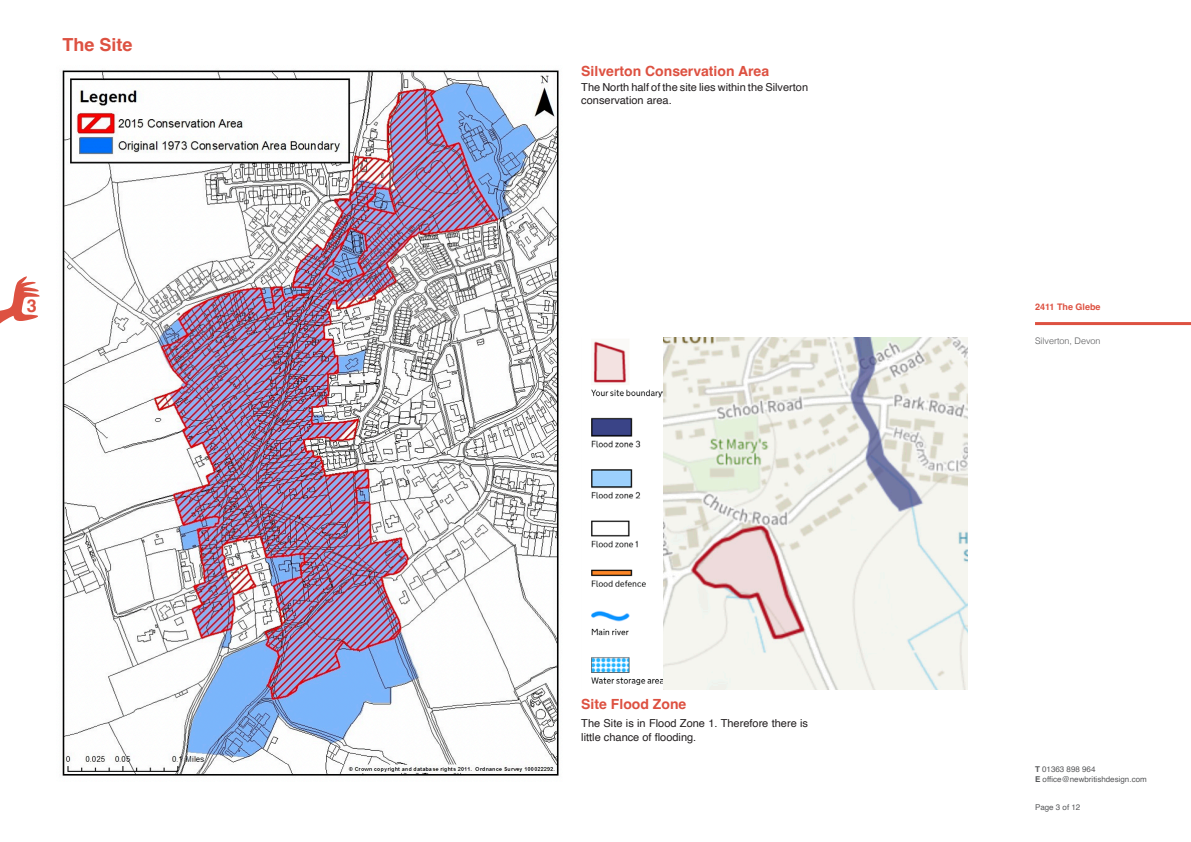
<style>
.page{position:relative;width:1191px;height:842px;background:#fff}
.page>*{position:absolute;margin:0;border:0;box-sizing:border-box;transform-origin:0 0}
.t1{font:700 18px "Helvetica";color:#dd5141}
.t2{font:700 14px "Helvetica";color:#dd5141}
.t3{font:11px/13.2px "Helvetica";color:#231f20}
.t4{font:300 9px "Helvetica";color:#57585a}
.t5{font:700 9px "Helvetica";color:#dd5141}
.t6{font:8px/9.6px "Helvetica";color:#57585a}
.s1{font-weight:700}
</style>
<div class="page">
<hr style="left:1035px;top:322px;width:156px;height:3px;background:#dd5141">
<svg style="left:0;top:276px;width:40px;height:47px"></svg>
<img style="left:62px;top:70px;width:497px;height:706px">
<img style="left:662px;top:337px;width:305px;height:352px">
<img style="left:591px;top:341px;width:71px;height:344px">
<h1 class="t1" style="left:62px;top:34px;width:72px">The Site</h1>
<p class="t2" style="left:581px;top:62px;width:189px">Silverton Conservation Area</p>
<p class="t3" style="left:581px;top:81px;width:228px">The North half of the site lies within the Silverton conservation area.</p>
<h1 class="t1" style="left:27px;top:294px;width:12px">3</h1>
<p class="t5" style="left:1035px;top:301px;width:67px">2411 The Glebe</p>
<p class="t2" style="left:581px;top:695px;width:107px">Site Flood Zone</p>
<p class="t3" style="left:581px;top:717px;width:228px">The Site is in Flood Zone 1. Therefore there is little chance of flooding.</p>
<p class="t4" style="left:1035px;top:333px;width:67px">Silverton, Devon</p>
<p class="t6" style="left:1035px;top:764px;width:113px"><span class="s1">T</span> 01363 898 964<br><span class="s1">E</span> office@newbritishdesign.com</p>
<p class="t6" style="left:1035px;top:802px;width:47px">Page 3 of 12</p>
</div>
